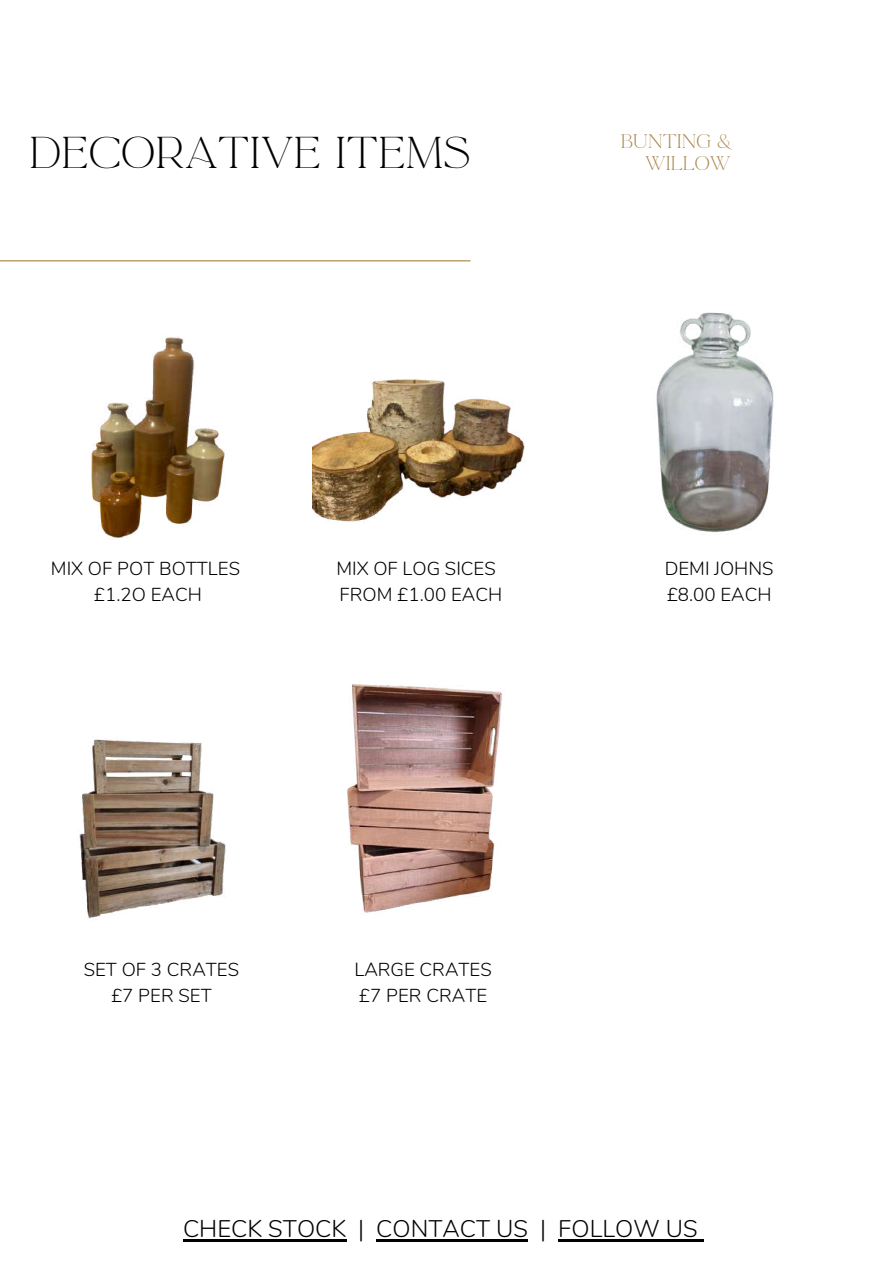
<style>
.page{position:relative;width:893px;height:1264px;background:#fff}
.page>*{position:absolute;margin:0;border:0;box-sizing:border-box;transform-origin:0 0}
.t1{font:39px "La Luxes Serif";color:#000}
.t2{font:300 24px "Nunito";color:#000}
.t3{font:300 18.75px/25.8px "Nunito";color:#000}
.t4{font:17.1px "La Luxes Serif";color:#a68245}
</style>
<div class="page">
<hr style="left:0;top:260px;width:470px;height:1px;background:#a68245">
<img style="left:91px;top:337px;width:134px;height:201px">
<img style="left:312px;top:379px;width:213px;height:143px">
<img style="left:656px;top:312px;width:118px;height:220px">
<img style="left:79px;top:739px;width:147px;height:179px">
<img style="left:347px;top:684px;width:155px;height:229px">
<hr style="left:183px;top:1238px;width:163px;height:3px;background:#000">
<hr style="left:376px;top:1238px;width:152px;height:3px;background:#000">
<hr style="left:558px;top:1238px;width:139px;height:3px;background:#000">
<svg style="left:697px;top:1239px;width:6px;height:2px"></svg>
<h1 class="t1" style="left:29px;top:125px;width:443px">DECORATIVE ITEMS</h1>
<p class="t4" style="left:620px;top:129px;width:111px">BUNTING &amp;</p>
<p class="t4" style="left:645px;top:151px;width:87px">WILLOW</p>
<p class="t3" style="left:51px;top:556px;width:191px;text-align:center">MIX OF POT BOTTLES £1.2O EACH</p>
<p class="t3" style="left:336px;top:556px;width:167px">MIX OF LOG SICES<br>FROM £1.00 EACH</p>
<p class="t3" style="left:664px;top:556px;width:110px">DEMI JOHNS £8.00 EACH</p>
<p class="t3" style="left:84px;top:957px;width:157px;text-align:center">SET OF 3 CRATES £7 PER SET</p>
<p class="t3" style="left:354px;top:957px;width:139px">LARGE CRATES £7 PER CRATE</p>
<p class="t2" style="left:183px;top:1212px;width:516px">CHECK STOCK | CONTACT US | FOLLOW US</p>
</div>
